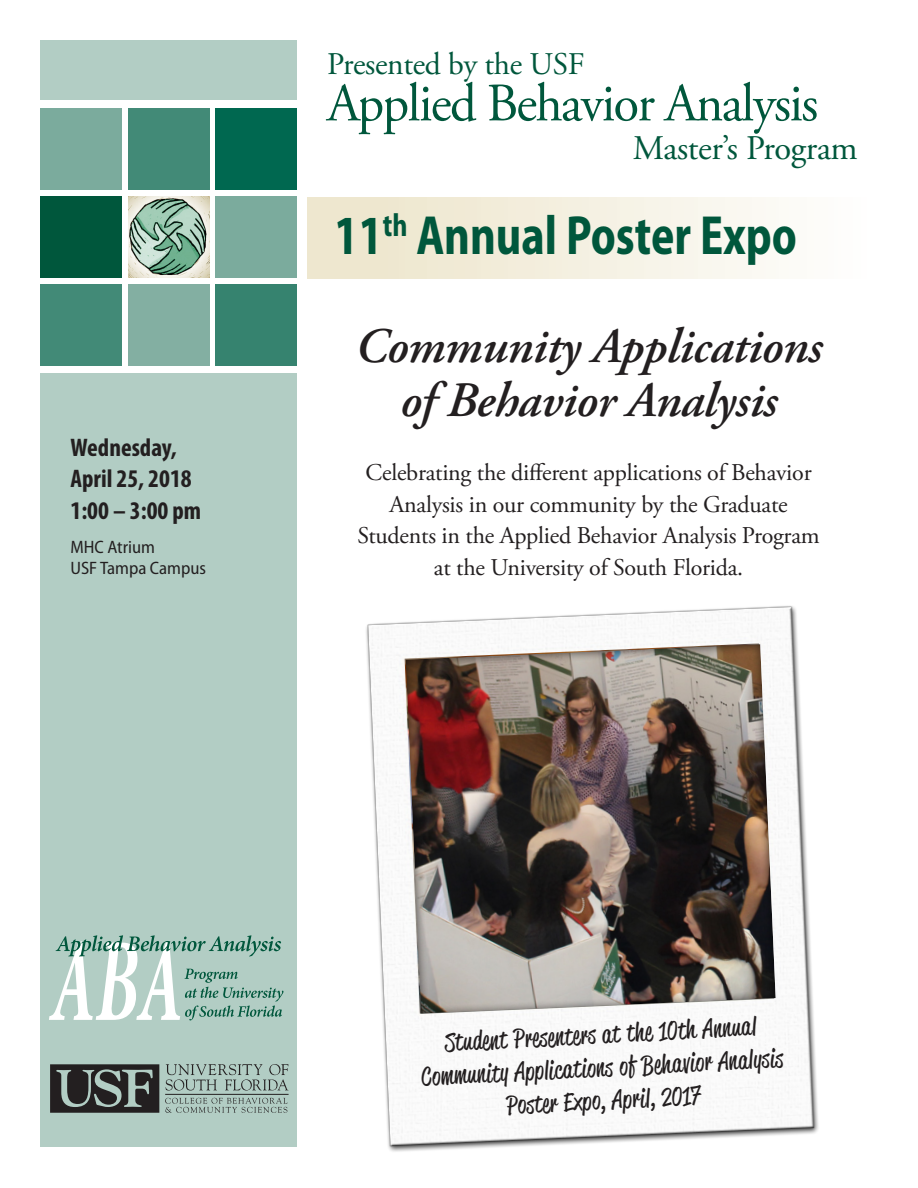
<style>
.page{position:relative;width:918px;height:1188px;background:#fff}
.page>*{position:absolute;margin:0;border:0;box-sizing:border-box;transform-origin:0 0}
.title_1{font:700 semi-condensed 55.5px "Myriad Pro";color:#00573c;scale:.85 1}
.project_title{font:54px "Adobe Garamond Pro";letter-spacing:-.03em;color:#00573c}
.lecturer_name{font:italic 600 49.5px/54px "Adobe Garamond Pro";letter-spacing:-.01em;color:#231f20;text-align:center}
.project_title-2{font:34.5px "Adobe Garamond Pro";letter-spacing:-.01em;color:#00573c}
.project_title-3{font:31.5px "Adobe Garamond Pro";letter-spacing:-.01em;color:#00573c}
.project_title-4{font:25.5px "Reklame Script";color:#231f20}
.Papertitle{font:700 condensed 25.5px "Myriad Pro";color:#231f20}
.cover_small_text{font:24px/31.5px "Adobe Garamond Pro";letter-spacing:-.01em;color:#231f20;text-align:center}
.Papertitle-2{font:semi-condensed 18px/21px "Myriad Pro";color:#231f20}
</style>
<div class="page">
<div style="left:308px;top:197px;width:562px;height:82px;background:linear-gradient(to right,#ece4c9,#fefefd)"></div>
<div style="left:40px;top:108px;width:82px;height:81px;background:#7bab9d"></div>
<div style="left:40px;top:196px;width:82px;height:82px;background:#00573c"></div>
<div style="left:40px;top:284px;width:82px;height:82px;background:#428a77"></div>
<div style="left:128px;top:108px;width:81px;height:81px;background:#428a77"></div>
<img style="left:128px;top:196px;width:81px;height:82px">
<div style="left:128px;top:284px;width:81px;height:82px;background:#83afa2"></div>
<div style="left:216px;top:108px;width:81px;height:81px;background:#006850"></div>
<div style="left:216px;top:196px;width:81px;height:82px;background:#7bab9d"></div>
<div style="left:216px;top:284px;width:81px;height:82px;background:#36836f"></div>
<div style="left:40px;top:374px;width:257px;height:774px;background:#b2cdc4"></div>
<div style="left:40px;top:40px;width:257px;height:60px;background:#b2cdc4"></div>
<svg style="left:165px;top:1064px;width:124px;height:27px"></svg>
<hr style="left:165px;top:1094px;width:124px;height:1px;background:#231f20">
<svg style="left:165px;top:1098px;width:123px;height:15px"></svg>
<svg style="left:50px;top:1064px;width:109px;height:49px"></svg>
<svg style="left:49px;top:935px;width:234px;height:85px"></svg>
<img style="left:366px;top:606px;width:452px;height:546px">
<img style="left:403px;top:642px;width:373px;height:372px">
<p class="Papertitle" style="left:70px;top:431px;width:108px">Wednesday,</p>
<p class="Papertitle" style="left:70px;top:463px;width:123px">April 25, 2018</p>
<p class="Papertitle" style="left:70px;top:494px;width:132px">1:00 – 3:00 pm</p>
<p class="Papertitle-2" style="left:70px;top:537px;width:137px">MHC Atrium<br>USF Tampa Campus</p>
<p class="project_title-3" style="left:327px;top:45px;width:259px">Presented by the USF</p>
<p class="project_title" style="left:327px;top:71px;width:493px">Applied Behavior Analysis</p>
<p class="project_title-2" style="left:633px;top:128px;width:226px">Master’s Program</p>
<p class="title_1" style="left:334px;top:205px;width:546px">11<sup>th</sup> Annual Poster Expo</p>
<p class="lecturer_name" style="left:355px;top:321px;width:469px">Community Applications of Behavior Analysis</p>
<p class="cover_small_text" style="left:358px;top:458px;width:464px">Celebrating the different applications of Behavior Analysis in our community by the Graduate Students in the Applied Behavior Analysis Program at the University of South Florida.</p>
<p class="project_title-4" style="left:444px;top:1025px;width:313px;rotate:-3deg">Student Presenters at the 10th Annual</p>
<p class="project_title-4" style="left:420px;top:1059px;width:364px;rotate:-3deg">Community Applications of Behavior Analysis</p>
<p class="project_title-4" style="left:506px;top:1088px;width:196px;rotate:-3deg">Poster Expo, April, 2017</p>
</div>
